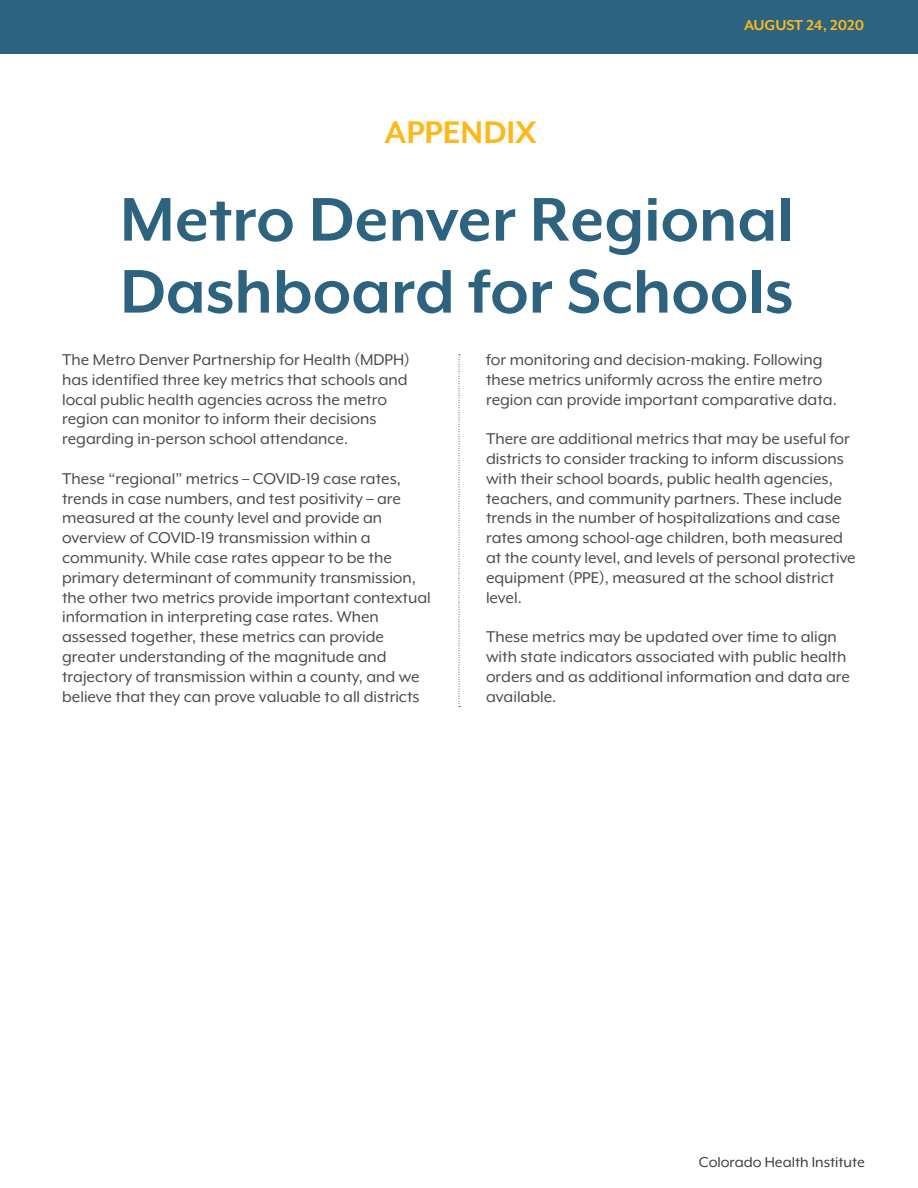
<style>
.page{position:relative;width:918px;height:1188px;background:#fff}
.page>*{position:absolute;margin:0;border:0;box-sizing:border-box;transform-origin:0 0}
.t1{font:700 70.8px "Mr Eaves XL Mod OT";color:#2e6380}
.t2{font:700 36px "Mr Eaves XL Mod OT";color:#fdb91b}
.t3{font:18px/19.8px "Mr Eaves XL Mod OT";color:#4b4c4d}
.t4{font:16.5px "Mr Eaves XL Mod OT";color:#3e3e3f}
.t5{font:700 16.5px "Mr Eaves XL Mod OT";color:#fdb91b}
</style>
<div class="page">
<div style="left:0;top:0;width:918px;height:54px;background:#2b6380"></div>
<svg style="left:459px;top:354px;width:1px;height:353px"></svg>
<p class="t2" style="left:384px;top:114px;width:153px">APPENDIX</p>
<p class="t5" style="left:744px;top:17px;width:122px">AUGUST 24, 2020</p>
<p class="t5" style="left:792px;top:23px;width:73px">JUNE 2020</p>
<p class="t1" style="left:120px;top:184px;width:675px">Metro Denver Regional</p>
<p class="t1" style="left:120px;top:256px;width:675px">Dashboard for Schools</p>
<p class="t3" style="left:62px;top:350px;width:349px">The Metro Denver Partnership for Health (MDPH) has identified three key metrics that schools and local public health agencies across the metro region can monitor to inform their decisions regarding in-person school attendance.</p>
<p class="t3" style="left:62px;top:468px;width:370px">These “regional” metrics – COVID-19 case rates, trends in case numbers, and test positivity – are measured at the county level and provide an overview of COVID-19 transmission within a community. While case rates appear to be the primary determinant of community transmission, the other two metrics provide important contextual information in interpreting case rates. When assessed together, these metrics can provide greater understanding of the magnitude and trajectory of transmission within a county, and we believe that they can prove valuable to all districts</p>
<p class="t3" style="left:486px;top:350px;width:352px">for monitoring and decision-making. Following these metrics uniformly across the entire metro region can provide important comparative data.</p>
<p class="t3" style="left:486px;top:429px;width:371px">There are additional metrics that may be useful for districts to consider tracking to inform discussions with their school boards, public health agencies, teachers, and community partners. These include trends in the number of hospitalizations and case rates among school-age children, both measured at the county level, and levels of personal protective equipment (PPE), measured at the school district level.</p>
<p class="t3" style="left:486px;top:627px;width:366px">These metrics may be updated over time to align with state indicators associated with public health orders and as additional information and data are available.</p>
<p class="t4" style="left:699px;top:1154px;width:168px">Colorado Health Institute</p>
</div>
